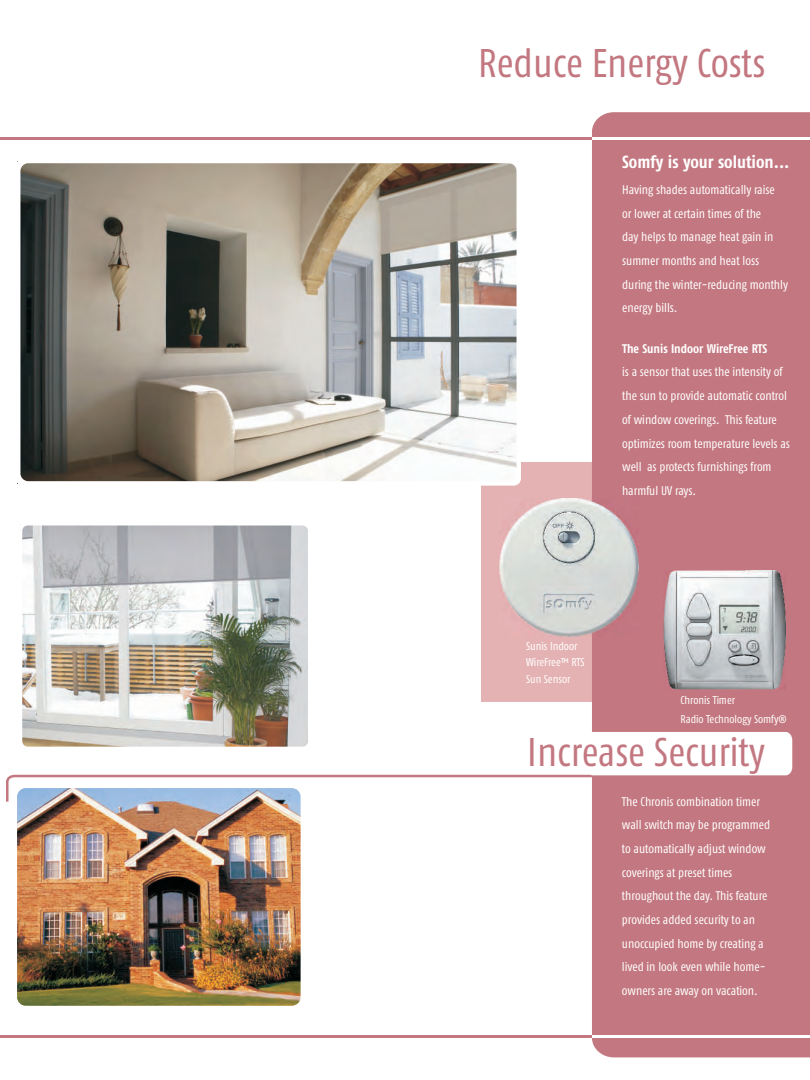
<style>
.page{position:relative;width:810px;height:1080px;background:#fff}
.page>*{position:absolute;margin:0;border:0;box-sizing:border-box;transform-origin:0 0}
.t1{font:40px "Fago Co Regular Tf";color:#c37780}
.t2{font:17.5px "Fago Co Bold Tf";color:#fff}
.t3{font:12.5px/23.8px "Fago Co Regular Tf";color:#fff}
.t4{font:12.5px "Fago Co Bold Tf";color:#fff}
.t5{font:11.25px/16.2px "Fago Co Regular Tf";color:#fff}
</style>
<div class="page">
<div style="left:482px;top:463px;width:202px;height:239px;background:#e5b2b3"></div>
<hr style="left:0;top:138px;width:592px;height:2px;background:#c37780">
<hr style="left:0;top:1035px;width:592px;height:3px;background:#c37780">
<img style="left:17px;top:804px;width:284px;height:202px">
<div style="left:592px;top:112px;width:218px;height:945px;background:#c37780"></div>
<hr style="left:592px;top:138px;width:218px;height:2px;background:#fff">
<hr style="left:592px;top:1035px;width:218px;height:3px;background:#fff">
<svg style="left:6px;top:732px;width:786px;height:72px"></svg>
<img style="left:664px;top:571px;width:121px;height:119px">
<svg style="left:17px;top:161px;width:504px;height:325px;background:#a49f97"></svg>
<img style="left:19px;top:524px;width:292px;height:226px">
<img style="left:500px;top:498px;width:138px;height:138px">
<h1 class="t1" style="left:478px;top:49px;width:289px">Reduce Energy Costs</h1>
<h2 class="t2" style="left:622px;top:156px;width:169px">Somfy is your solution...</h2>
<p class="t3" style="left:622px;top:179px;width:167px">Having shades automatically raise<br>or lower at certain times of the<br>day helps to manage heat gain in summer months and heat loss during the winter-reducing monthly energy bills.</p>
<p class="t4" style="left:622px;top:344px;width:147px">The Sunis Indoor WireFree RTS</p>
<p class="t3" style="left:622px;top:361px;width:169px">is a sensor that uses the intensity of the sun to provide automatic control of window coverings. This feature optimizes room temperature levels as well as protects furnishings from harmful UV rays.</p>
<p class="t5" style="left:526px;top:639px;width:60px">Sunis Indoor<br>WireFree™ RTS<br>Sun Sensor</p>
<p class="t5" style="left:681px;top:693px;width:56px">Chronis Timer</p>
<h1 class="t1" style="left:527px;top:738px;width:239px">Increase Security</h1>
<p class="t5" style="left:681px;top:712px;width:108px">Radio Technology Somfy®</p>
<p class="t3" style="left:622px;top:791px;width:150px">The Chronis combination timer wall switch may be programmed to automatically adjust window coverings at preset times throughout the day. This feature provides added security to an unoccupied home by creating a lived in look even while home&shy;owners are away on vacation.</p>
</div>
